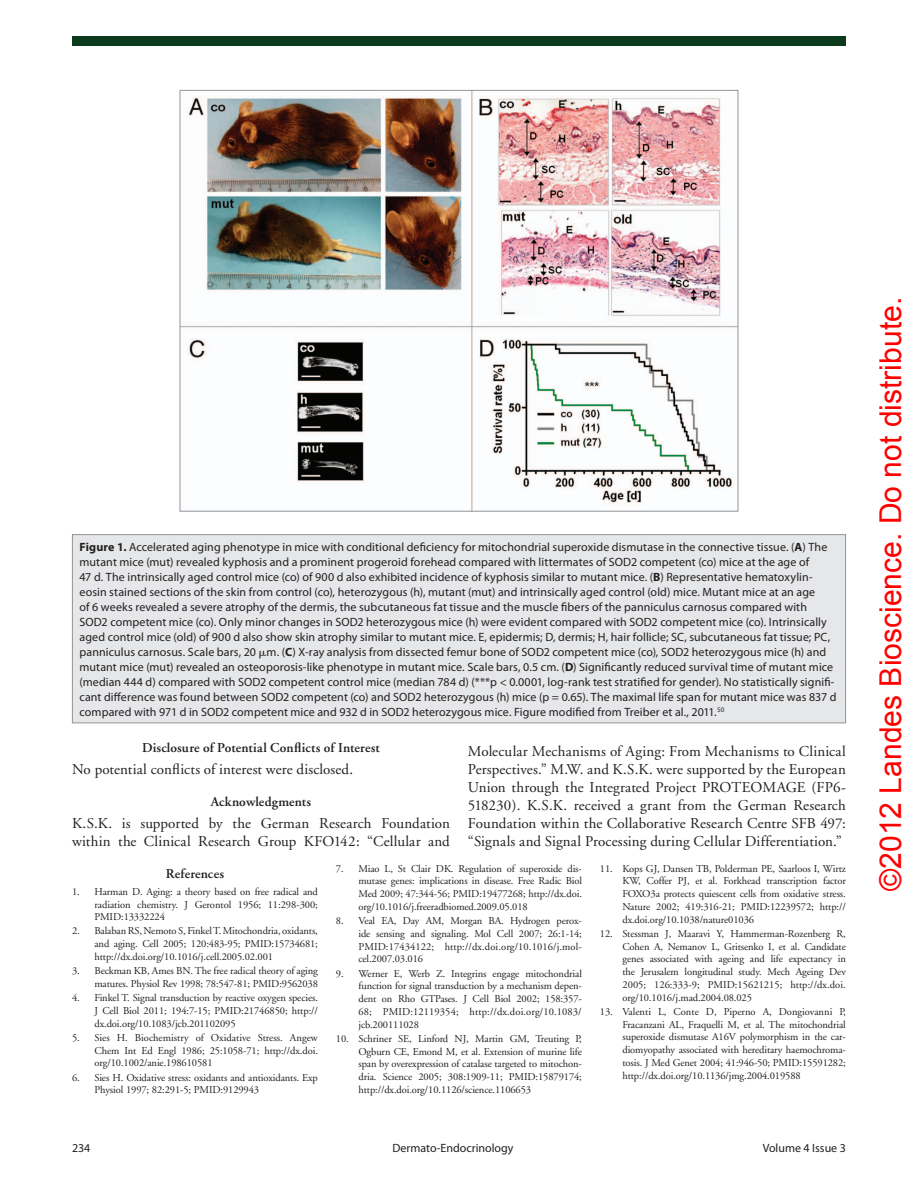
<style>
.page{position:relative;width:918px;height:1188px;background:#fff}
.page>*{position:absolute;margin:0;border:0;box-sizing:border-box;transform-origin:0 0}
.t1{font:30.15px "Arial";color:#f00}
.t2{font:15px/18px "Adobe Garamond";letter-spacing:.01em;color:#231f20;text-align:justify}
.t3{font:600 13.5px "Adobe Garamond";letter-spacing:.01em;color:#231f20}
.t4{font:12px/15px "Myriad Pro";letter-spacing:.005em;color:#231f20}
.t5{font:10.5px/12.8px "Adobe Garamond";letter-spacing:-.01em;color:#231f20;text-align:justify}
.s1{font-weight:700}
.s2{font-family:"Universal Std Greekw Math Pi"}
</style>
<div class="page">
<div style="left:72px;top:36px;width:774px;height:10px;background:#0b3b1c"></div>
<img style="left:182px;top:92px;width:554px;height:418px">
<div style="left:72px;top:535px;width:774px;height:188px;background:#e6e7e9"></div>
<div style="left:72px;top:534px;width:774px;height:189px;border:1px solid #939598"></div>
<p class="t4" style="left:80px;top:539px;width:758px"><span class="s1">Figure 1.</span> Accelerated aging phenotype in mice with conditional deficiency for mitochondrial superoxide dismutase in the connective tissue. (<span class="s1">A</span>) The mutant mice (mut) revealed kyphosis and a prominent progeroid forehead compared with littermates of SOD2 competent (co) mice at the age of<br>47 d. The intrinsically aged control mice (co) of 900 d also exhibited incidence of kyphosis similar to mutant mice. (<span class="s1">B</span>) Representative hematoxylin&shy;eosin stained sections of the skin from control (co), heterozygous (h), mutant (mut) and intrinsically aged control (old) mice. Mutant mice at an age<br>of 6 weeks revealed a severe atrophy of the dermis, the subcutaneous fat tissue and the muscle fibers of the panniculus carnosus compared with SOD2 competent mice (co). Only minor changes in SOD2 heterozygous mice (h) were evident compared with SOD2 competent mice (co). I ntrinsically aged control mice (old) of 900 d also show skin atrophy similar to mutant mice. E, epidermis; D, dermis; H, hair follicle; SC, subcutaneous fat tissue; PC, panniculus carnosus. Scale bars, 20 <span class="s2">μ</span>m. (<span class="s1">C</span>) X-ray analysis from dissected femur bone of SOD2 competent mice (co), SOD2 heterozygous mice (h) and mutant mice (mut) revealed an osteoporosis-like phenotype in mutant mice. Scale bars, 0.5 cm. (<span class="s1">D</span>) Significantly reduced survival time of mutant mice (median 444 d) compared with SOD2 competent control mice (median 784 d) (***p &lt; 0.0001, log-rank test stratified for gender). No statistically signifi&shy;cant difference was found between SOD2 competent (co) and SOD2 heterozygous (h) mice (p = 0.65). The maximal life span for mutant mice was 837 d compared with 971 d in SOD2 competent mice and 932 d in SOD2 heterozygous mice. Figure modified from Treiber et al., 2011.<sup>50</sup></p>
<p class="t3" style="left:142px;top:740px;width:239px">Disclosure of Potential Conflicts of Interest</p>
<h2 class="t2" style="left:72px;top:761px;width:283px">No potential conflicts of interest were disclosed.</h2>
<p class="t3" style="left:211px;top:794px;width:102px">Acknowledgments</p>
<h2 class="t2" style="left:72px;top:815px;width:379px">K.S.K. is supported by the German Research Foundation within the Clinical Research Group KFO142: “Cellular and</h2>
<p class="t2" style="left:468px;top:743px;width:379px">Molecular Mechanisms of Aging: From Mechanisms to Clinical Perspectives.” M.W. and K.S.K. were supported by the European Union through the Integrated Project PROTEOMAGE (FP6- 518230). K.S.K. received a grant from the German Research Foundation within the Collaborative Research Centre SFB 497: “Signals and Signal Processing during Cellular Differentiation.”</p>
<p class="t3" style="left:166px;top:866px;width:60px">References</p>
<p class="t5" style="left:95px;top:885px;width:225px;text-indent:-23px">1. Harman D. Aging: a theory based on free radical and radiation chemistry. J Gerontol 1956; 11:298-300; PMID:13332224</p>
<p class="t5" style="left:95px;top:925px;width:225px;text-indent:-23px">2. Balaban RS, Nemoto S, Finkel T. Mitochondria, oxidants, and aging. Cell 2005; 120:483-95; PMID:15734681; http://dx.doi.org/10.1016/j.cell.2005.02.001</p>
<p class="t5" style="left:72px;top:965px;width:248px;text-align:right">3. Beckman KB, Ames BN. The free radical theory of aging matures. Physiol Rev 1998; 78:547-81; PMID:9562038</p>
<p class="t5" style="left:95px;top:992px;width:225px;text-indent:-23px">4. Finkel T. Signal transduction by reactive oxygen species.<br>J Cell Biol 2011; 194:7-15; PMID:21746850; http:// dx.doi.org/10.1083/jcb.201102095</p>
<p class="t5" style="left:95px;top:1032px;width:225px;text-indent:-23px">5. Sies H. Biochemistry of Oxidative Stress. Angew Chem Int Ed Engl 1986; 25:1058-71; http://dx.doi. org/10.1002/anie.198610581</p>
<p class="t5" style="left:95px;top:1071px;width:225px;text-indent:-23px">6. Sies H. Oxidative stress: oxidants and antioxidants. Exp<br>Physiol 1997; 82:291-5; PMID:9129943</p>
<p class="t5" style="left:358px;top:862px;width:225px;text-indent:-23px">7. Miao L, St Clair DK. Regulation of superoxide dis&shy;mutase genes: implications in disease. Free Radic Biol Med 2009; 47:344-56; PMID:19477268; http://dx.doi. org/10.1016/j.freeradbiomed.2009.05.018</p>
<p class="t5" style="left:358px;top:915px;width:225px;text-indent:-23px">8. Veal EA, Day AM, Morgan BA. Hydrogen perox&shy;ide sensing and signaling. Mol Cell 2007; 26:1-14; PMID:17434122; http://dx.doi.org/10.1016/j.mol&shy;cel.2007.03.016</p>
<p class="t5" style="left:358px;top:967px;width:225px;text-indent:-23px">9. Werner E, Werb Z. Integrins engage mitochondrial function for signal transduction by a mechanism depen&shy;dent on Rho GTPases. J Cell Biol 2002; 158:357- 68; PMID:12119354; http://dx.doi.org/10.1083/ jcb.200111028</p>
<p class="t5" style="left:358px;top:1032px;width:225px;text-indent:-23px">10. Schriner SE, Linford NJ, Martin GM, Treuting P, Ogburn CE, Emond M, et al. Extension of murine life span by overexpression of catalase targeted to mitochon&shy;dria. Science 2005; 308:1909-11; PMID:15879174; http://dx.doi.org/10.1126/science.1106653</p>
<p class="t5" style="left:622px;top:862px;width:225px;text-indent:-23px">11. Kops GJ, Dansen TB, Polderman PE, Saarloos I, Wirtz KW, Coffer PJ, et al. Forkhead transcription factor FOXO3a protects quiescent cells from oxidative stress.<br>Nature 2002; 419:316-21; PMID:12239572; http:// dx.doi.org/10.1038/nature01036</p>
<p class="t5" style="left:622px;top:927px;width:225px;text-indent:-23px">12. Stessman J, Maaravi Y, Hammerman-Rozenberg R, Cohen A, Nemanov L, Gritsenko I, et al. Candidate genes associated with ageing and life expectancy in the Jerusalem longitudinal study. Mech Ageing Dev 2005; 126:333-9; PMID:15621215; http://dx.doi. org/10.1016/j.mad.2004.08.025</p>
<p class="t5" style="left:622px;top:1005px;width:225px;text-indent:-23px">13. Valenti L, Conte D, Piperno A, Dongiovanni P, Fracanzani AL, Fraquelli M, et al. The mitochondrial superoxide dismutase A16V polymorphism in the car&shy;diomyopathy associated with hereditary haemochroma&shy;tosis. J Med Genet 2004; 41:946-50; PMID:15591282; http://dx.doi.org/10.1136/jmg.2004.019588</p>
<p class="t4" style="left:72px;top:1140px;width:20px">234</p>
<p class="t4" style="left:392px;top:1140px;width:123px">Dermato-Endocrinology</p>
<p class="t4" style="left:763px;top:1140px;width:85px">Volume 4 Issue 3</p>
<h1 class="t1" style="left:871px;top:891px;width:595px;rotate:-90deg">©2012 Landes Bioscience. Do not distribute.</h1>
</div>
